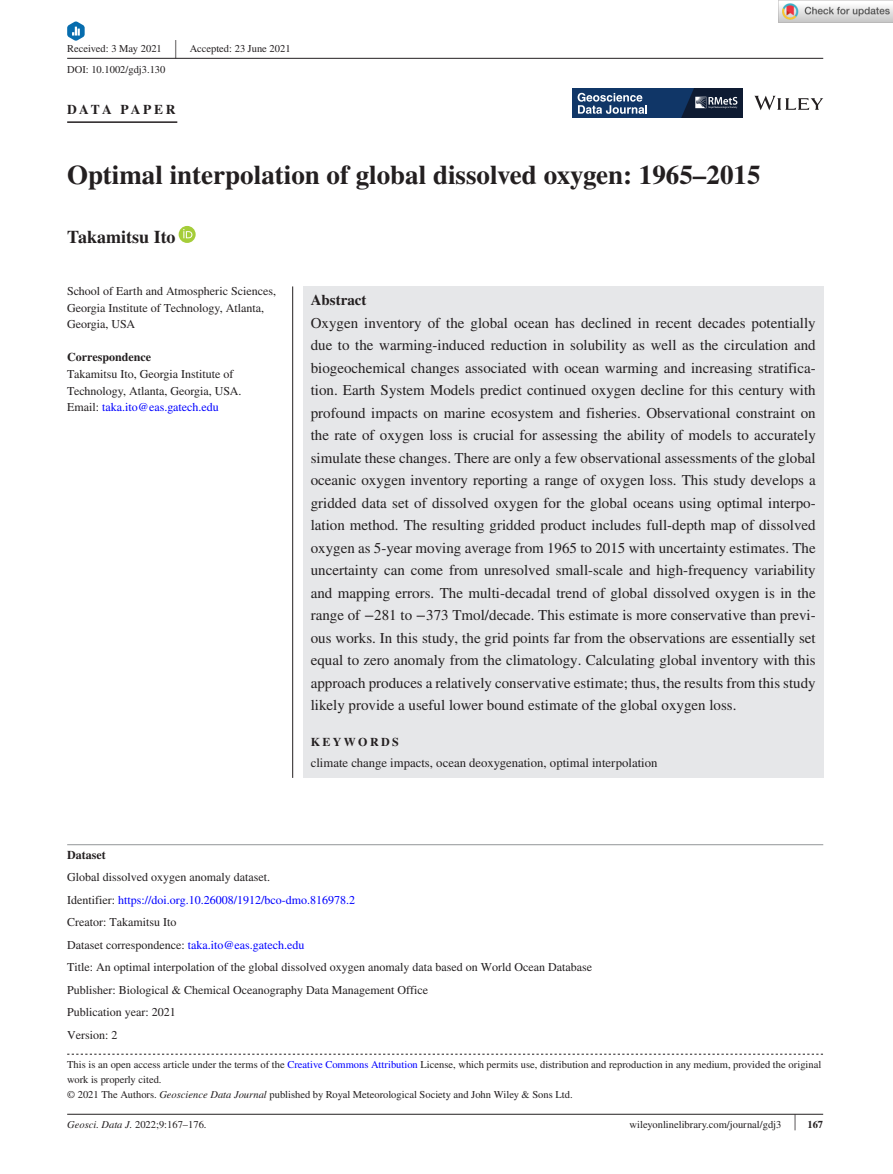
<style>
.page{position:relative;width:893px;height:1174px;background:#fff}
.page>*{position:absolute;margin:0;border:0;box-sizing:border-box;transform-origin:0 0}
.t1{font:700 27px "STIX";color:#231f20}
.t2{font:26.55px "STIX";color:#231f20;scale:.4 1}
.t3{font:700 18px "STIX";color:#231f20}
.t4{font:15px/22.5px "STIX";color:#231f20;text-align:justify}
.t5{font:700 15px "STIX";color:#231f20}
.t6{font:700 13.5px "STIX";letter-spacing:.165em;color:#231f20}
.t7{font:12.75px "STIX";color:#231f20}
.t8{font:12px/22.5px "STIX";color:#231f20}
.t9{font:700 12px "STIX";color:#231f20}
.t10{font:700 12px "STIX";letter-spacing:.2em;color:#231f20}
.t11{font:10.5px/15px "STIX";color:#231f20}
.s1{color:#00f}
.s2{font-style:italic}
.s3{font-size:23.1px}
.s4{font-weight:700}
</style>
<div class="page">
<hr style="left:67px;top:1113px;width:756px;height:1px;background:#231f20">
<svg style="left:754px;top:96px;width:69px;height:14px"></svg>
<img style="left:572px;top:88px;width:170px;height:30px">
<svg style="left:578px;top:93px;width:69px;height:21px"></svg>
<hr style="left:67px;top:58px;width:756px;height:1px;background:#231f20">
<hr style="left:67px;top:121px;width:110px;height:2px;background:#231f20">
<svg style="left:179px;top:226px;width:17px;height:17px"></svg>
<svg style="left:183px;top:229px;width:9px;height:9px"></svg>
<svg style="left:67px;top:1053px;width:756px;height:1px"></svg>
<hr style="left:67px;top:844px;width:756px;height:1px;background:#939598">
<div style="left:303px;top:286px;width:520px;height:492px;background:#e6e7e9"></div>
<hr style="left:292px;top:286px;width:1px;height:492px;background:#231f20">
<svg style="left:67px;top:22px;width:18px;height:19px"></svg>
<img style="left:779px;top:0;width:114px;height:23px">
<p class="t11" style="left:67px;top:41px;width:96px">Received: 3 May 2021</p>
<h2 class="t2" style="left:175px;top:31px;width:7px">|</h2>
<p class="t11" style="left:190px;top:41px;width:102px">Accepted: 23 June 2021</p>
<p class="t11" style="left:67px;top:63px;width:100px">DOI: 10.1002/gdj3.130</p>
<p class="t6" style="left:67px;top:101px;width:110px">DATA PAPER</p>
<h1 class="t1" style="left:67px;top:159px;width:695px">Optimal interpolation of global dissolved oxygen: 1965–2015</h1>
<p class="t3" style="left:67px;top:226px;width:110px">Takamitsu Ito</p>
<p class="t8" style="left:67px;top:284px;width:210px;line-height:16.5px">School of Earth and Atmospheric Sciences,<br>Georgia Institute of Technology, Atlanta,<br>Georgia, USA</p>
<p class="t9" style="left:67px;top:350px;width:85px">Correspondence</p>
<p class="t8" style="left:67px;top:366px;width:176px;line-height:16.5px">Takamitsu Ito, Georgia Institute of<br>Technology, Atlanta, Georgia, USA.<br>Email: <span class="s1">taka.ito@eas.gatech.edu</span></p>
<p class="t5" style="left:311px;top:291px;width:57px">Abstract</p>
<p class="t4" style="left:311px;top:312px;width:507px">Oxygen inventory of the global ocean has declined in recent decades potentially due to the warming-induced reduction in solubility as well as the circulation and biogeochemical changes associated with ocean warming and increasing stratifica&shy;tion. Earth System Models predict continued oxygen decline for this century with profound impacts on marine ecosystem and fisheries. Observational constraint on the rate of oxygen loss is crucial for assessing the ability of models to accurately simulate these changes. There are only a few observational assessments of the global oceanic oxygen inventory reporting a range of oxygen loss. This study develops a gridded data set of dissolved oxygen for the global oceans using optimal interpo&shy;lation method. The resulting gridded product includes full-depth map of dissolved oxygen as 5-year moving average from 1965 to 2015 with uncertainty estimates. The uncertainty can come from unresolved small-scale and high-frequency variability and mapping errors. The multi-decadal trend of global dissolved oxygen is in the range of −281 to −373 Tmol/decade. This estimate is more conservative than previ&shy;ous works. In this study, the grid points far from the observations are essentially set equal to zero anomaly from the climatology. Calculating global inventory with this approach produces a relatively conservative estimate; thus, the results from this study likely provide a useful lower bound estimate of the global oxygen loss.</p>
<p class="t10" style="left:311px;top:735px;width:90px">KEYWORDS</p>
<p class="t7" style="left:311px;top:754px;width:348px">climate change impacts, ocean deoxygenation, optimal interpolation</p>
<p class="t9" style="left:67px;top:847px;width:40px">Dataset</p>
<p class="t8" style="left:67px;top:866px;width:526px">Global dissolved oxygen anomaly dataset.<br>Identifier: <span class="s1">https://doi.org.10.26008/1912/bco-dmo.816978.2<br></span>Creator: Takamitsu Ito<br>Dataset correspondence: <span class="s1">taka.ito@eas.gatech.edu<br></span>Title: An optimal interpolation of the global dissolved oxygen anomaly data based on World Ocean Database Publisher: Biological &amp; Chemical Oceanography Data Management Office<br>Publication year: 2021<br>Version: 2</p>
<p class="t11" style="left:67px;top:1057px;width:756px">This is an open access article under the terms of the <span class="s1">Creative Commons Attribution</span> License, which permits use, distribution and reproduction in any medium, provided the original work is properly cited.<br>© 2021 The Authors. <span class="s2">Geoscience Data Journal</span> published by Royal Meteorological Society and John Wiley &amp; Sons Ltd.</p>
<p class="t11" style="left:67px;top:1117px;width:141px"><span class="s2">Geosci. Data J.</span> 2022;9:167–176.</p>
<p class="t11" style="left:630px;top:1117px;width:195px">wileyonlinelibrary.com/journal/gdj3 <span class="s3">|</span> <span class="s4">167</span></p>
</div>
